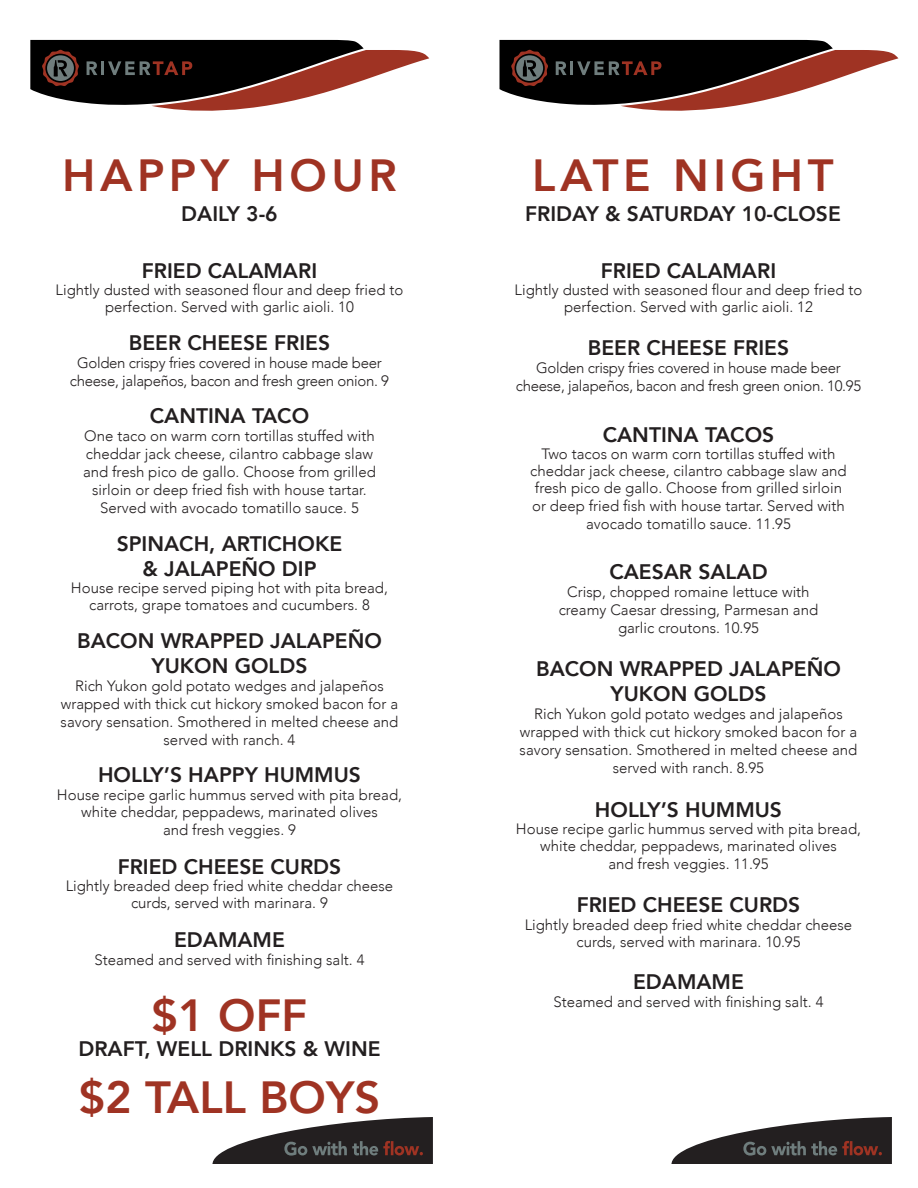
<style>
.page{position:relative;width:918px;height:1188px;background:#fff}
.page>*{position:absolute;margin:0;border:0;box-sizing:border-box;transform-origin:0 0}
.t1{font:800 45px "Avenir";letter-spacing:.1em;color:#9f3323}
.t2{font:800 45px "Avenir";color:#9f3323}
.t3{font:800 21px/25.2px "Avenir";color:#231f20;text-align:center}
.t4{font:300 15px/18px "Avenir";color:#231f20;text-align:center}
.t5{font:300 15px/18px "Avenir";letter-spacing:-.02em;color:#231f20;text-align:center}
</style>
<div class="page">
<svg style="left:212px;top:1117px;width:221px;height:47px"></svg>
<svg style="left:671px;top:1117px;width:221px;height:47px"></svg>
<svg style="left:30px;top:40px;width:399px;height:71px"></svg>
<svg style="left:500px;top:40px;width:398px;height:71px"></svg>
<p class="t1" style="left:62px;top:140px;width:336px">HAPPY HOUR</p>
<p class="t3" style="left:181px;top:201px;width:98px">DAILY 3-6</p>
<p class="t3" style="left:142px;top:258px;width:177px">FRIED CALAMARI</p>
<p class="t4" style="left:56px;top:281px;width:349px;line-height:17.2px">Lightly dusted with seasoned flour and deep fried to perfection. Served with garlic aioli. 10</p>
<p class="t3" style="left:129px;top:330px;width:203px">BEER CHEESE FRIES</p>
<p class="t5" style="left:70px;top:353px;width:321px">Golden crispy fries covered in house made beer cheese, jalapeños, bacon and fresh green onion. 9</p>
<p class="t3" style="left:150px;top:403px;width:161px">CANTINA TACO</p>
<p class="t4" style="left:83px;top:427px;width:294px">One taco on warm corn tortillas stuffed with cheddar jack cheese, cilantro cabbage slaw and fresh pico de gallo. Choose from grilled sirloin or deep fried fish with house tartar.<br>Served with avocado tomatillo sauce. 5</p>
<p class="t3" style="left:117px;top:531px;width:227px">SPINACH, ARTICHOKE &amp; JALAPEÑO DIP</p>
<p class="t4" style="left:71px;top:579px;width:319px;line-height:17.2px">House recipe served piping hot with pita bread, carrots, grape tomatoes and cucumbers. 8</p>
<p class="t3" style="left:77px;top:628px;width:306px">BACON WRAPPED JALAPEÑO<br>YUKON GOLDS</p>
<p class="t4" style="left:61px;top:677px;width:339px">Rich Yukon gold potato wedges and jalapeños wrapped with thick cut hickory smoked bacon for a savory sensation. Smothered in melted cheese and served with ranch. 4</p>
<p class="t3" style="left:98px;top:763px;width:264px">HOLLY’S HAPPY HUMMUS</p>
<p class="t4" style="left:57px;top:786px;width:347px">House recipe garlic hummus served with pita bread, white cheddar, peppadews, marinated olives<br>and fresh veggies. 9</p>
<p class="t3" style="left:118px;top:854px;width:225px">FRIED CHEESE CURDS</p>
<p class="t4" style="left:66px;top:877px;width:329px;line-height:17.2px">Lightly breaded deep fried white cheddar cheese curds, served with marinara. 9</p>
<p class="t3" style="left:174px;top:928px;width:112px">EDAMAME</p>
<p class="t4" style="left:94px;top:951px;width:272px">Steamed and served with finishing salt. 4</p>
<p class="t1" style="left:152px;top:980px;width:157px">$1 OFF</p>
<p class="t3" style="left:78px;top:1036px;width:304px">DRAFT, WELL DRINKS &amp; WINE</p>
<p class="t2" style="left:79px;top:1062px;width:303px">$2 TALL BOYS</p>
<p class="t1" style="left:532px;top:140px;width:303px">LATE NIGHT</p>
<p class="t3" style="left:525px;top:201px;width:317px">FRIDAY &amp; SATURDAY 10-CLOSE</p>
<p class="t3" style="left:601px;top:258px;width:177px">FRIED CALAMARI</p>
<p class="t4" style="left:515px;top:281px;width:349px;line-height:17.2px">Lightly dusted with seasoned flour and deep fried to perfection. Served with garlic aioli. 12</p>
<p class="t3" style="left:588px;top:335px;width:203px">BEER CHEESE FRIES</p>
<p class="t5" style="left:516px;top:359px;width:347px">Golden crispy fries covered in house made beer cheese, jalapeños, bacon and fresh green onion. 10.95</p>
<p class="t3" style="left:603px;top:422px;width:173px">CANTINA TACOS</p>
<p class="t4" style="left:530px;top:445px;width:318px;line-height:17.4px">Two tacos on warm corn tortillas stuffed with cheddar jack cheese, cilantro cabbage slaw and fresh pico de gallo. Choose from grilled sirloin or deep fried fish with house tartar. Served with avocado tomatillo sauce. 11.95</p>
<p class="t3" style="left:609px;top:559px;width:160px">CAESAR SALAD</p>
<p class="t4" style="left:559px;top:583px;width:261px">Crisp, chopped romaine lettuce with creamy Caesar dressing, Parmesan and garlic croutons. 10.95</p>
<p class="t3" style="left:536px;top:656px;width:306px">BACON WRAPPED JALAPEÑO<br>YUKON GOLDS</p>
<p class="t4" style="left:520px;top:705px;width:339px">Rich Yukon gold potato wedges and jalapeños wrapped with thick cut hickory smoked bacon for a savory sensation. Smothered in melted cheese and served with ranch. 8.95</p>
<p class="t3" style="left:595px;top:797px;width:189px">HOLLY’S HUMMUS</p>
<p class="t4" style="left:516px;top:820px;width:347px">House recipe garlic hummus served with pita bread, white cheddar, peppadews, marinated olives<br>and fresh veggies. 11.95</p>
<p class="t3" style="left:577px;top:892px;width:225px">FRIED CHEESE CURDS</p>
<p class="t4" style="left:525px;top:916px;width:329px;line-height:17.2px">Lightly breaded deep fried white cheddar cheese curds, served with marinara. 10.95</p>
<p class="t3" style="left:633px;top:969px;width:112px">EDAMAME</p>
<p class="t4" style="left:553px;top:992px;width:272px">Steamed and served with finishing salt. 4</p>
</div>
